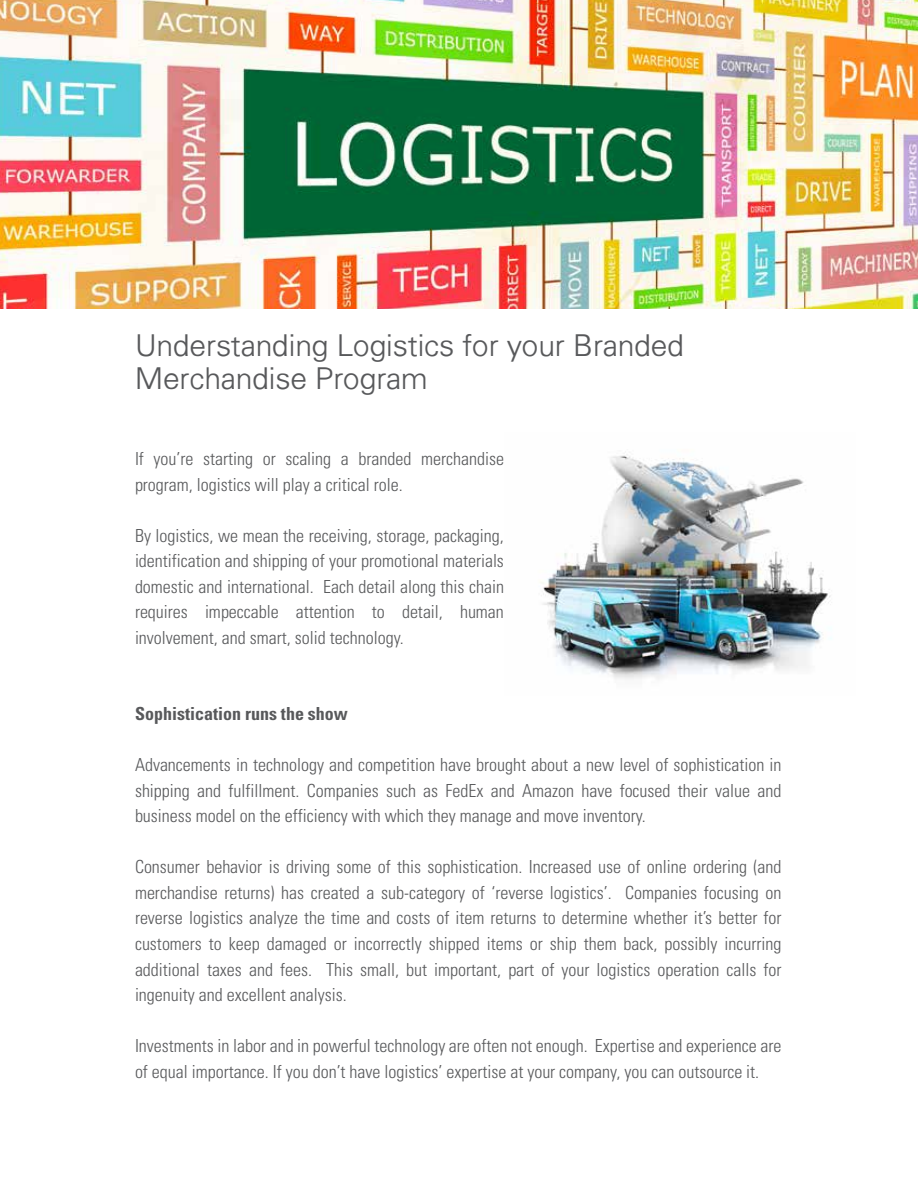
<style>
.page{position:relative;width:918px;height:1188px;background:#fff}
.page>*{position:absolute;margin:0;border:0;box-sizing:border-box;transform-origin:0 0}
.t1{font:300 30px/33px "Univers";color:#58595b}
.t2{font:300 condensed 18px/25.5px "Univers";color:#58595b;text-align:justify}
.t3{font:700 condensed 18px "Univers";color:#58595b}
</style>
<div class="page">
<img style="left:1px;top:1px;width:917px;height:308px">
<img style="left:541px;top:455px;width:290px;height:224px">
<h1 class="t1" style="left:135px;top:328px;width:550px">Understanding Logistics for your Branded<br>Merchandise Program</h1>
<p class="t2" style="left:135px;top:446px;width:371px">If you’re starting or scaling a branded merchandise program, logistics will play a critical role.</p>
<p class="t2" style="left:135px;top:523px;width:371px">By logistics, we mean the receiving, storage, packaging, identification and shipping of your promotional materials domestic and international. Each detail along this chain requires impeccable attention to detail, human involvement, and smart, solid technology.</p>
<p class="t3" style="left:135px;top:703px;width:214px">Sophistication runs the show</p>
<p class="t2" style="left:135px;top:752px;width:648px">Advancements in technology and competition have brought about a new level of sophistication in shipping and fulfillment. Companies such as FedEx and Amazon have focused their value and business model on the efficiency with which they manage and move inventory.</p>
<p class="t2" style="left:135px;top:854px;width:648px">Consumer behavior is driving some of this sophistication. Increased use of online ordering (and merchandise returns) has created a sub-category of ‘reverse logistics’. Companies focusing on reverse logistics analyze the time and costs of item returns to determine whether it’s better for customers to keep damaged or incorrectly shipped items or ship them back, possibly incurring additional taxes and fees. This small, but important, part of your logistics operation calls for ingenuity and excellent analysis.</p>
<p class="t2" style="left:135px;top:1033px;width:648px">Investments in labor and in powerful technology are often not enough. Expertise and experience are of equal importance. If you don’t have logistics’ expertise at your company, you can outsource it.</p>
</div>
